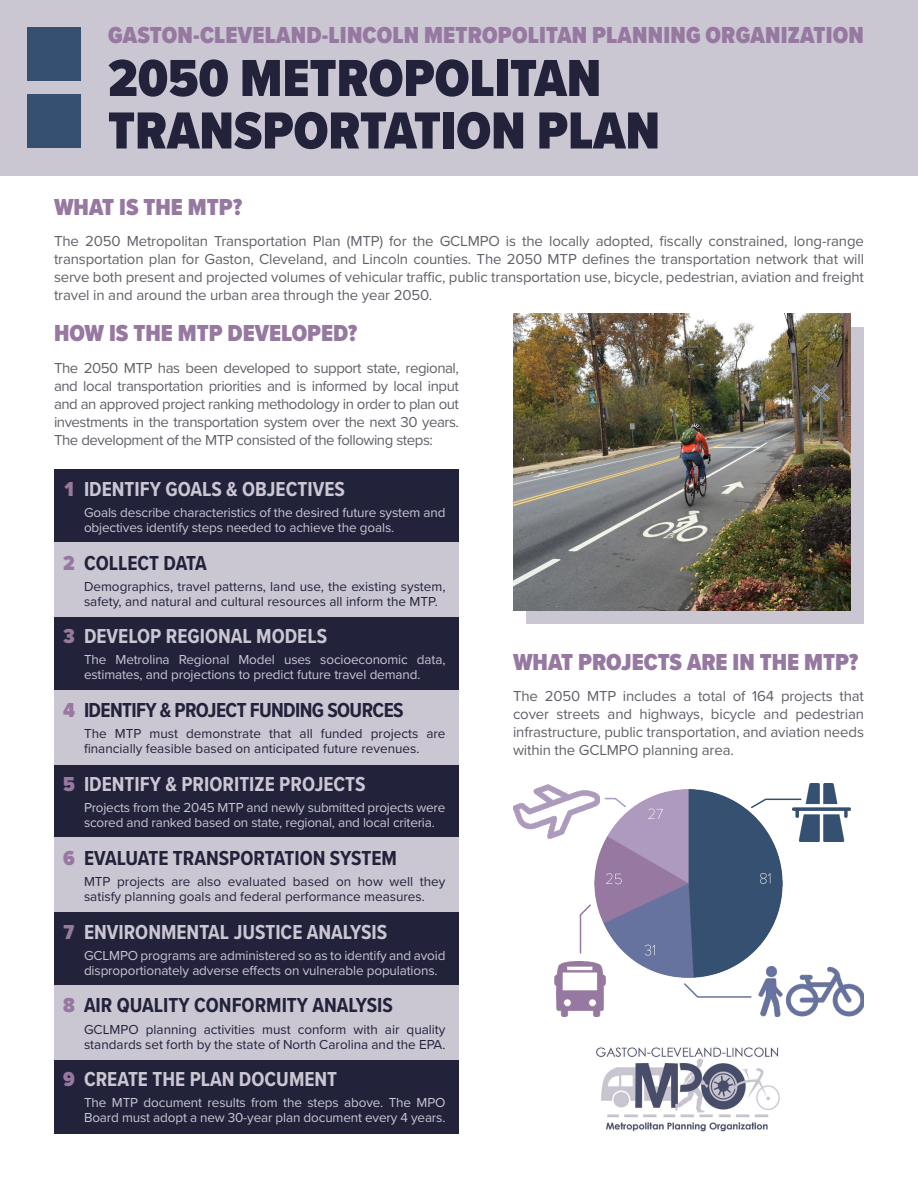
<style>
.page{position:relative;width:918px;height:1188px;background:#fff}
.page>*{position:absolute;margin:0;border:0;box-sizing:border-box;transform-origin:0 0}
.t1{font:900 54px/52.5px "Proxima Nova Cond";color:#22223b}
.Body_Paragraphs__One{font:900 24px "Proxima Nova Cond";letter-spacing:.005em;color:#9678a0}
.t2{font:700 21px "Proxima Nova Cond";color:#cac6d2}
.t3{font:700 21px "Proxima Nova Cond";color:#22223b}
.t4{font:700 21px "Proxima Nova Cond";letter-spacing:-.03em;color:#22223b}
.t5{font:900 21px "Proxima Nova Cond";color:#9678a0}
.Body_Paragraphs__One-2{font:15px/18px "Proxima Nova";letter-spacing:-.01em;color:#645f69;text-align:justify}
.Body_Paragraphs__One-3{font:13.5px/15px "Proxima Nova";letter-spacing:-.01em;color:#cac6d2}
.Body_Paragraphs__One-4{font:13.5px/15px "Proxima Nova";color:#22223b}
.s1{font-weight:900;color:#9678a0}
</style>
<div class="page">
<div style="left:0;top:0;width:918px;height:176px;background:#cac6d2"></div>
<div style="left:27px;top:27px;width:54px;height:54px;background:#365072"></div>
<div style="left:27px;top:94px;width:54px;height:54px;background:#365072"></div>
<div style="left:54px;top:470px;width:405px;height:664px;background:#22223b"></div>
<div style="left:54px;top:543px;width:405px;height:74px;background:#cac6d2"></div>
<div style="left:54px;top:690px;width:405px;height:74px;background:#cac6d2"></div>
<div style="left:54px;top:838px;width:405px;height:74px;background:#cac6d2"></div>
<div style="left:54px;top:985px;width:405px;height:74px;background:#cac6d2"></div>
<div style="left:526px;top:327px;width:338px;height:297px;background:#cac6d2"></div>
<img style="left:513px;top:314px;width:337px;height:296px">
<img style="left:758px;top:978px;width:25px;height:39px">
<img style="left:786px;top:966px;width:78px;height:51px">
<img style="left:793px;top:784px;width:57px;height:57px">
<img style="left:554px;top:961px;width:52px;height:55px">
<img style="left:513px;top:784px;width:81px;height:55px">
<img style="left:594px;top:790px;width:189px;height:188px">
<svg style="left:750px;top:798px;width:52px;height:11px"></svg>
<svg style="left:684px;top:983px;width:68px;height:15px"></svg>
<svg style="left:579px;top:904px;width:12px;height:50px"></svg>
<svg style="left:604px;top:797px;width:23px;height:12px"></svg>
<img style="left:596px;top:1047px;width:184px;height:84px">
<p class="Body_Paragraphs__One" style="left:108px;top:17px;width:758px">GASTON-CLEVELAND-LINCOLN METROPOLITAN PLANNING ORGANIZATION</p>
<p class="t1" style="left:108px;top:51px;width:554px">2050 METROPOLITAN<br>TRANSPORTATION PLAN</p>
<p class="Body_Paragraphs__One" style="left:54px;top:189px;width:190px">WHAT IS THE MTP?</p>
<p class="Body_Paragraphs__One-2" style="left:54px;top:232px;width:812px">The 2050 Metropolitan Transportation Plan (MTP) for the GCLMPO is the locally adopted, fiscally constrained, long-range transportation plan for Gaston, Cleveland, and Lincoln counties. The 2050 MTP defines the transportation network that will serve both present and projected volumes of vehicular traffic, public transportation use, bicycle, pedestrian, aviation and freight travel in and around the urban area through the year 2050.</p>
<p class="Body_Paragraphs__One" style="left:54px;top:316px;width:305px">HOW IS THE MTP DEVELOPED?</p>
<p class="Body_Paragraphs__One-2" style="left:54px;top:358px;width:407px">The 2050 MTP has been developed to support state, regional, and local transportation priorities and is informed by local input and an approved project ranking methodology in order to plan out investments in the transportation system over the next 30 years.<br>The development of the MTP consisted of the following steps:</p>
<p class="t5" style="left:64px;top:473px;width:11px">1</p>
<p class="t2" style="left:84px;top:473px;width:262px">IDENTIFY GOALS &amp; OBJECTIVES</p>
<p class="Body_Paragraphs__One-3" style="left:84px;top:504px;width:363px">Goals describe characteristics of the desired future system and objectives identify steps needed to achieve the goals.</p>
<p class="t3" style="left:63px;top:547px;width:145px"><span class="s1">2</span> COLLECT DATA</p>
<p class="Body_Paragraphs__One-4" style="left:84px;top:578px;width:363px">Demographics, travel patterns, land use, the existing system, safety, and natural and cultural resources all inform the MTP.</p>
<p class="t2" style="left:63px;top:621px;width:265px"><span class="s1">3</span> DEVELOP REGIONAL MODELS</p>
<p class="Body_Paragraphs__One-3" style="left:84px;top:652px;width:363px">The Metrolina Regional Model uses socioeconomic data, estimates, and projections to predict future travel demand.</p>
<p class="Body_Paragraphs__One" style="left:513px;top:644px;width:347px">WHAT PROJECTS ARE IN THE MTP?</p>
<p class="Body_Paragraphs__One-2" style="left:513px;top:687px;width:353px">The 2050 MTP includes a total of 164 projects that cover streets and highways, bicycle and pedestrian infrastructure, public transportation, and aviation needs within the GCLMPO planning area.</p>
<p class="t4" style="left:63px;top:695px;width:342px"><span class="s1">4</span> IDENTIFY &amp; PROJECT FUNDING SOURCES</p>
<p class="Body_Paragraphs__One-4" style="left:84px;top:726px;width:363px">The MTP must demonstrate that all funded projects are financially feasible based on anticipated future revenues.</p>
<p class="t2" style="left:63px;top:769px;width:304px"><span class="s1">5</span> IDENTIFY &amp; PRIORITIZE PROJECTS</p>
<p class="Body_Paragraphs__One-3" style="left:84px;top:800px;width:363px">Projects from the 2045 MTP and newly submitted projects were scored and ranked based on state, regional, and local criteria.</p>
<p class="t3" style="left:63px;top:842px;width:335px"><span class="s1">6</span> EVALUATE TRANSPORTATION SYSTEM</p>
<p class="Body_Paragraphs__One-4" style="left:84px;top:873px;width:363px">MTP projects are also evaluated based on how well they satisfy planning goals and federal performance measures.</p>
<p class="t5" style="left:64px;top:916px;width:12px">7</p>
<p class="t2" style="left:84px;top:916px;width:305px">ENVIRONMENTAL JUSTICE ANALYSIS</p>
<p class="Body_Paragraphs__One-3" style="left:84px;top:947px;width:363px">GCLMPO programs are administered so as to identify and avoid disproportionately adverse effects on vulnerable populations.</p>
<p class="t3" style="left:63px;top:990px;width:331px"><span class="s1">8</span> AIR QUALITY CONFORMITY ANALYSIS</p>
<p class="Body_Paragraphs__One-4" style="left:84px;top:1021px;width:363px">GCLMPO planning activities must conform with air quality standards set forth by the state of North Carolina and the EPA.</p>
<p class="t2" style="left:63px;top:1064px;width:276px"><span class="s1">9</span> CREATE THE PLAN DOCUMENT</p>
<p class="Body_Paragraphs__One-3" style="left:84px;top:1095px;width:363px">The MTP document results from the steps above. The MPO<br>Board must adopt a new 30-year plan document every 4 years.</p>
</div>
